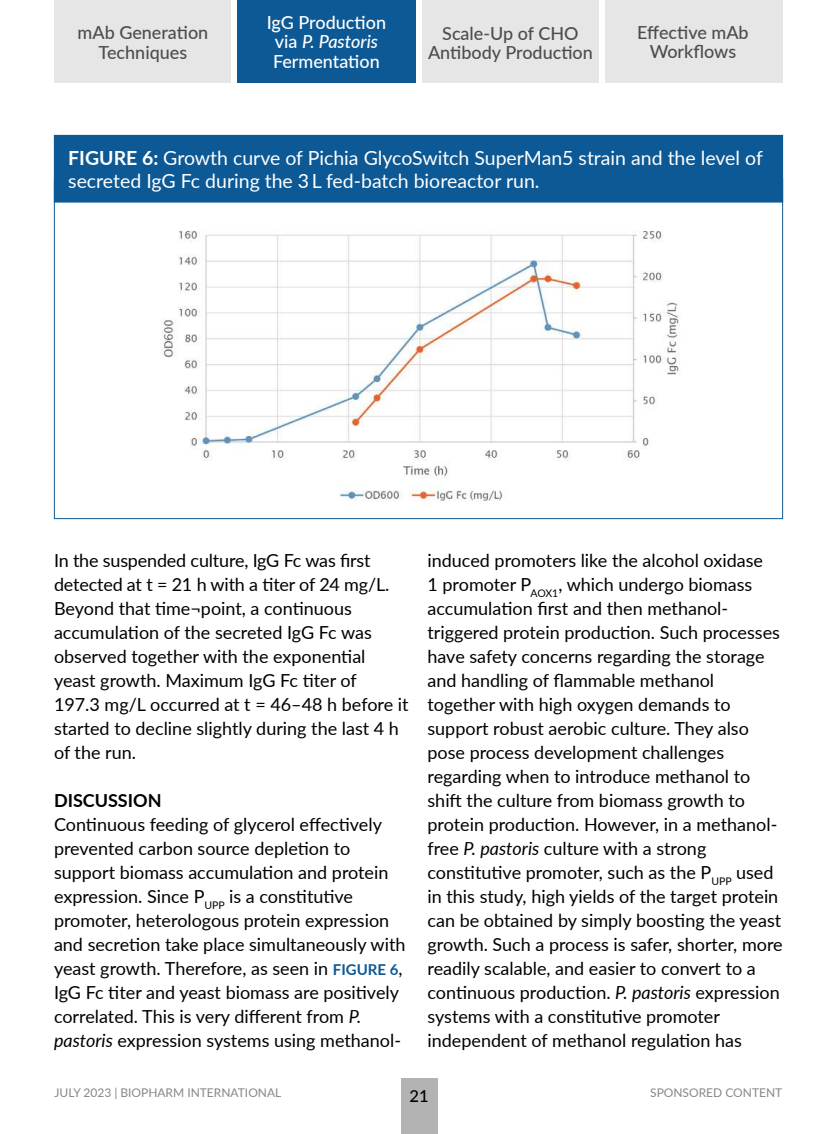
<style>
.page{position:relative;width:837px;height:1134px;background:#fff}
.page>*{position:absolute;margin:0;border:0;box-sizing:border-box;transform-origin:0 0}
.t1{font:19.5px/23.2px "Lato";color:#fff}
.t2{font:18px/24px "Lato";color:#000}
.t3{font:500 18px/19.5px "Lato";color:#4d4d4d;text-align:center}
.t4{font:500 18px/19.5px "Lato";color:#fff;text-align:center}
.t5{font:700 18px "Lato";color:#000}
.t6{font:500 16.5px "Lato";color:#000}
.t7{font:12px "Lato";color:#878787}
.s1{font-style:italic}
.s2{font-weight:700}
.s3{font-weight:700;font-size:15px;color:#0d5995}
</style>
<div class="page">
<div style="left:54px;top:0;width:729px;height:83px;background:#e6e6e6"></div>
<div style="left:237px;top:0;width:179px;height:83px;background:#0d5995"></div>
<div style="left:232px;top:0;width:5px;height:84px;background:#fff"></div>
<div style="left:599px;top:0;width:5px;height:84px;background:#fff"></div>
<div style="left:416px;top:0;width:5px;height:83px;background:#fff"></div>
<div style="left:401px;top:1078px;width:36px;height:56px;background:#b3b3b3"></div>
<img style="left:156px;top:202px;width:525px;height:303px">
<div style="left:54px;top:135px;width:729px;height:67px;background:#0d5995"></div>
<p class="t3" style="left:78px;top:22px;width:132px">mAb Generation<br>Techniques</p>
<p class="t4" style="left:267px;top:12px;width:121px">IgG Production via <span class="s1">P. Pastoris<br></span>Fermentation</p>
<p class="t3" style="left:428px;top:23px;width:166px">Scale-Up of CHO<br>Antibody Production</p>
<p class="t3" style="left:637px;top:22px;width:113px">Effective mAb<br>Workflows</p>
<p class="t1" style="left:68px;top:145px;width:696px"><span class="s2">FIGURE 6:</span> Growth curve of Pichia GlycoSwitch SuperMan5 strain and the level of secreted IgG Fc during the 3 L fed-batch bioreactor run.</p>
<p class="t2" style="left:54px;top:548px;width:356px">In the suspended culture, IgG Fc was first detected at t = 21 h with a titer of 24 mg/L.<br>Beyond that time¬point, a continuous accumulation of the secreted IgG Fc was observed together with the exponential yeast growth. Maximum IgG Fc titer of<br>197.3 mg/L occurred at t = 46–48 h before it started to decline slightly during the last 4 h of the run.</p>
<p class="t5" style="left:54px;top:787px;width:109px">DISCUSSION</p>
<p class="t2" style="left:54px;top:812px;width:353px">Continuous feeding of glycerol effectively prevented carbon source depletion to support biomass accumulation and protein expression. Since P<sub>UPP</sub> is a constitutive promoter, heterologous protein expression and secretion take place simultaneously with yeast growth. Therefore, as seen in <span class="s3">FIGURE 6</span>, IgG Fc titer and yeast biomass are positively correlated. This is very different from <span class="s1">P. pastoris</span> expression systems using methanol-</p>
<p class="t2" style="left:428px;top:548px;width:357px">induced promoters like the alcohol oxidase<br>1 promoter P<sub>AOX1</sub>, which undergo biomass accumulation first and then methanol&shy;triggered protein production. Such processes have safety concerns regarding the storage and handling of flammable methanol together with high oxygen demands to support robust aerobic culture. They also pose process development challenges regarding when to introduce methanol to shift the culture from biomass growth to protein production. However, in a methanol&shy;free <span class="s1">P. pastoris</span> culture with a strong constitutive promoter, such as the P<sub>UPP</sub> used in this study, high yields of the target protein can be obtained by simply boosting the yeast growth. Such a process is safer, shorter, more readily scalable, and easier to convert to a continuous production. <span class="s1">P. pastoris</span> expression systems with a constitutive promoter independent of methanol regulation has</p>
<p class="t7" style="left:54px;top:1084px;width:228px">JULY 2023 | BIOPHARM INTERNATIONAL</p>
<p class="t6" style="left:410px;top:1084px;width:21px">21</p>
<p class="t7" style="left:650px;top:1084px;width:134px">SPONSORED CONTENT</p>
</div>
